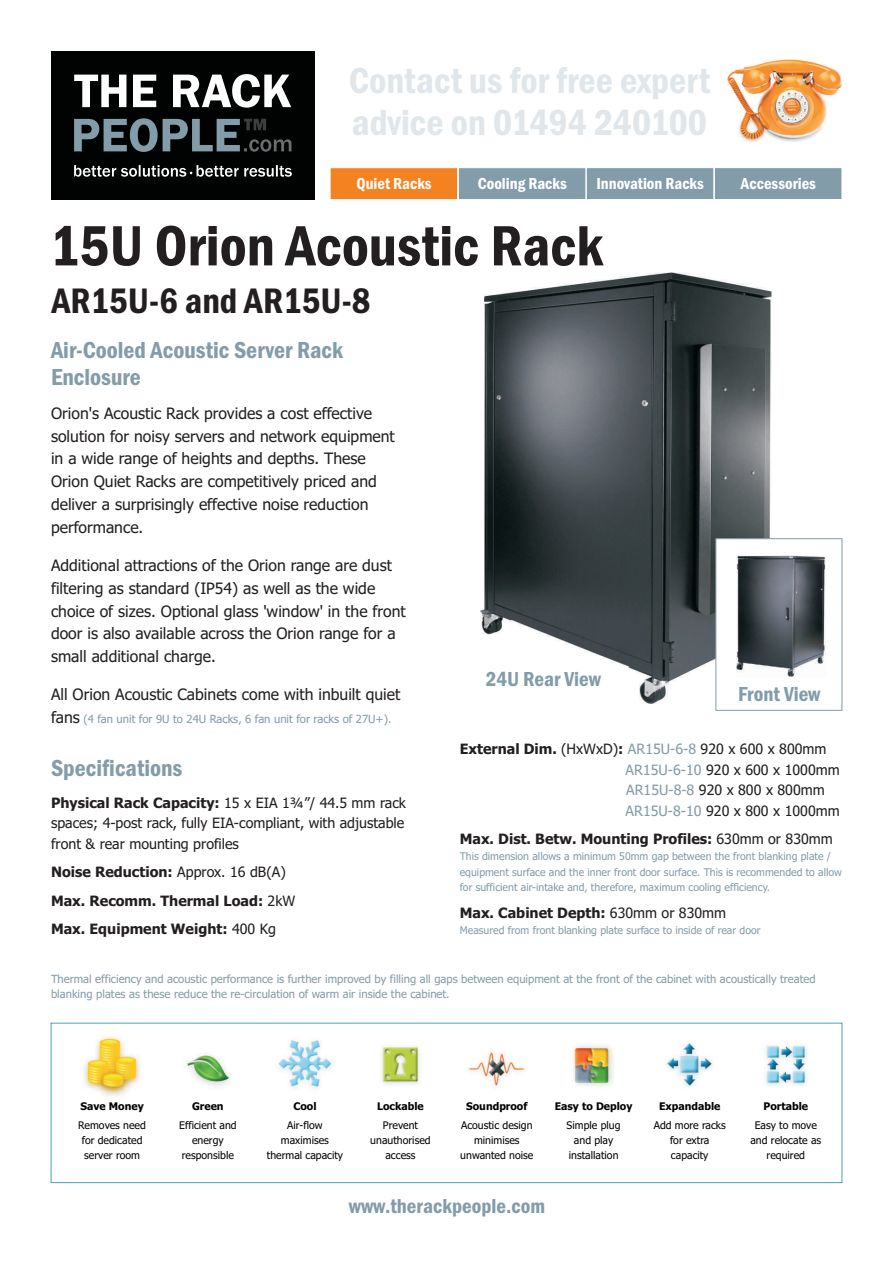
<style>
.page{position:relative;width:893px;height:1263px;background:#fff}
.page>*{position:absolute;margin:0;border:0;box-sizing:border-box;transform-origin:0 0}
.t1{font:600 condensed 58.8px "Franklin Gothic";color:#231f20}
.t2{font:600 condensed 37.5px/42.5px "Franklin Gothic";color:rgb(131 156 169/.25)}
.t3{font:600 condensed 36.75px "Franklin Gothic";color:#231f20}
.t4{font:600 condensed 24px/27.2px "Franklin Gothic";color:#839ca9}
.t5{font:600 condensed 21px "Franklin Gothic";color:#839ca9}
.t6{font:600 condensed 16.5px "Franklin Gothic";color:#fff}
.t7{font:15.75px/22.8px "Tahoma";color:#231f20}
.t8{font:14.25px/20.7px "Tahoma";color:#231f20;text-align:justify}
.t9{font:700 14.25px/28.3px "Tahoma";color:#231f20}
.t10{font:11.25px/15px "Tahoma";color:#839ca9}
.t11{font:10.5px/15.1px "Tahoma";color:#839ca9}
.t12{font:10.5px/15.1px "Tahoma";color:#010202;text-align:center}
.t13{font:700 10.5px "Tahoma";color:#010202}
.s1{font-weight:700}
.s2{font-weight:400}
.s3{color:#839ca9}
</style>
<div class="page">
<div style="left:51px;top:1023px;width:791px;height:160px;border:1px solid #44a5ae"></div>
<img style="left:186px;top:1055px;width:45px;height:32px">
<img style="left:278px;top:1040px;width:55px;height:49px">
<img style="left:573px;top:1045px;width:40px;height:41px">
<img style="left:84px;top:1036px;width:56px;height:60px">
<img style="left:468px;top:1050px;width:57px;height:36px">
<img style="left:381px;top:1045px;width:39px;height:40px">
<img style="left:666px;top:1042px;width:47px;height:45px">
<img style="left:765px;top:1044px;width:42px;height:42px">
<div style="left:51px;top:51px;width:263px;height:148px;background:#010202"></div>
<svg style="left:74px;top:74px;width:217px;height:34px"></svg>
<svg style="left:74px;top:165px;width:218px;height:12px"></svg>
<svg style="left:74px;top:118px;width:217px;height:34px"></svg>
<svg style="left:330px;top:167px;width:512px;height:33px;background:#a79e91"></svg>
<img style="left:727px;top:59px;width:115px;height:83px">
<img style="left:480px;top:272px;width:291px;height:431px">
<svg style="left:716px;top:538px;width:126px;height:173px"></svg>
<img style="left:736px;top:555px;width:90px;height:121px">
<h2 class="t2" style="left:349px;top:62px;width:363px">Contact us for free expert advice on 01494 240100</h2>
<p class="t6" style="left:356px;top:178px;width:77px">Quiet Racks</p>
<p class="t6" style="left:478px;top:177px;width:91px">Cooling Racks</p>
<p class="t6" style="left:596px;top:177px;width:109px">Innovation Racks</p>
<p class="t6" style="left:741px;top:177px;width:77px">Accessories</p>
<h1 class="t1" style="left:50px;top:224px;width:555px">15U Orion Acoustic Rack</h1>
<h3 class="t3" style="left:52px;top:287px;width:320px">AR15U-6 and AR15U-8</h3>
<h3 class="t4" style="left:51px;top:338px;width:294px">Air-Cooled Acoustic Server Rack<br>Enclosure</h3>
<p class="t7" style="left:51px;top:403px;width:345px">Orion's Acoustic Rack provides a cost effective solution for noisy servers and network equipment in a wide range of heights and depths. These Orion Quiet Racks are competitively priced and deliver a surprisingly effective noise reduction performance.</p>
<p class="t7" style="left:51px;top:555px;width:356px">Additional attractions of the Orion range are dust filtering as standard (IP54) as well as the wide choice of sizes. Optional glass 'window' in the front door is also available across the Orion range for a small additional charge.</p>
<p class="t7" style="left:51px;top:684px;width:351px">All Orion Acoustic Cabinets come with inbuilt quiet fans</p>
<p class="t10" style="left:83px;top:712px;width:310px">(4 fan unit for 9U to 24U Racks, 6 fan unit for racks of 27U+).</p>
<h3 class="t4" style="left:51px;top:756px;width:133px">Specifications</h3>
<p class="t8" style="left:51px;top:793px;width:356px"><span class="s1">Physical Rack Capacity:</span> 15 x EIA 1¾”/ 44.5 mm rack spaces; 4-post rack, fully EIA-compliant, with adjustable front &amp; rear mounting profiles</p>
<p class="t9" style="left:51px;top:859px;width:246px">Noise Reduction: <span class="s2">Approx. 16 dB(A)<br></span>Max. Recomm. Thermal Load: <span class="s2">2kW<br></span>Max. Equipment Weight: <span class="s2">400 Kg</span></p>
<h3 class="t5" style="left:486px;top:671px;width:117px">24U Rear View</h3>
<h3 class="t5" style="left:738px;top:687px;width:84px">Front View</h3>
<p class="t8" style="left:626px;top:740px;width:216px;text-align:left;text-indent:-166px"><span class="s1">External Dim.</span> (HxWxD)<span class="s1">:</span> <span class="s3">AR15U-6-8</span> 920 x 600 x 800mm <span class="s3">AR15U-6-10</span> 920 x 600 x 1000mm <span class="s3">AR15U-8-8</span> 920 x 800 x 800mm <span class="s3">AR15U-8-10</span> 920 x 800 x 1000mm</p>
<p class="t9" style="left:460px;top:826px;width:375px">Max. Dist. Betw. Mounting Profiles: <span class="s2">630mm or 830mm</span></p>
<p class="t11" style="left:460px;top:850px;width:384px">This dimension allows a minimum 50mm gap between the front blanking plate / equipment surface and the inner front door surface. This is recommended to allow for sufficient air-intake and, therefore, maximum cooling efficiency.</p>
<p class="t11" style="left:460px;top:923px;width:302px">Measured from front blanking plate surface to inside of rear door</p>
<p class="t9" style="left:460px;top:900px;width:268px">Max. Cabinet Depth: <span class="s2">630mm or 830mm</span></p>
<p class="t10" style="left:51px;top:973px;width:766px">Thermal efficiency and acoustic performance is further improved by filling all gaps between equipment at the front of the cabinet with acoustically treated blanking plates as these reduce the re-circulation of warm air inside the cabinet.</p>
<p class="t13" style="left:81px;top:1102px;width:65px">Save Money</p>
<p class="t12" style="left:78px;top:1118px;width:69px">Removes need for dedicated server room</p>
<p class="t13" style="left:192px;top:1102px;width:33px">Green</p>
<p class="t12" style="left:179px;top:1118px;width:59px">Efficient and energy responsible</p>
<p class="t13" style="left:293px;top:1102px;width:25px">Cool</p>
<p class="t12" style="left:267px;top:1118px;width:78px">Air-flow maximises thermal capacity</p>
<p class="t13" style="left:377px;top:1102px;width:48px">Lockable</p>
<p class="t12" style="left:370px;top:1118px;width:62px">Prevent unauthorised access</p>
<p class="t13" style="left:466px;top:1102px;width:63px">Soundproof</p>
<p class="t12" style="left:460px;top:1118px;width:75px">Acoustic design minimises unwanted noise</p>
<p class="t13" style="left:555px;top:1102px;width:79px">Easy to Deploy</p>
<p class="t12" style="left:567px;top:1118px;width:55px">Simple plug and play installation</p>
<h3 class="t5" style="left:349px;top:1198px;width:198px">www.therackpeople.com</h3>
<p class="t13" style="left:659px;top:1102px;width:63px">Expandable</p>
<p class="t12" style="left:654px;top:1118px;width:74px">Add more racks for extra capacity</p>
<p class="t13" style="left:763px;top:1102px;width:46px">Portable</p>
<p class="t12" style="left:750px;top:1118px;width:72px">Easy to move and relocate as required</p>
</div>
